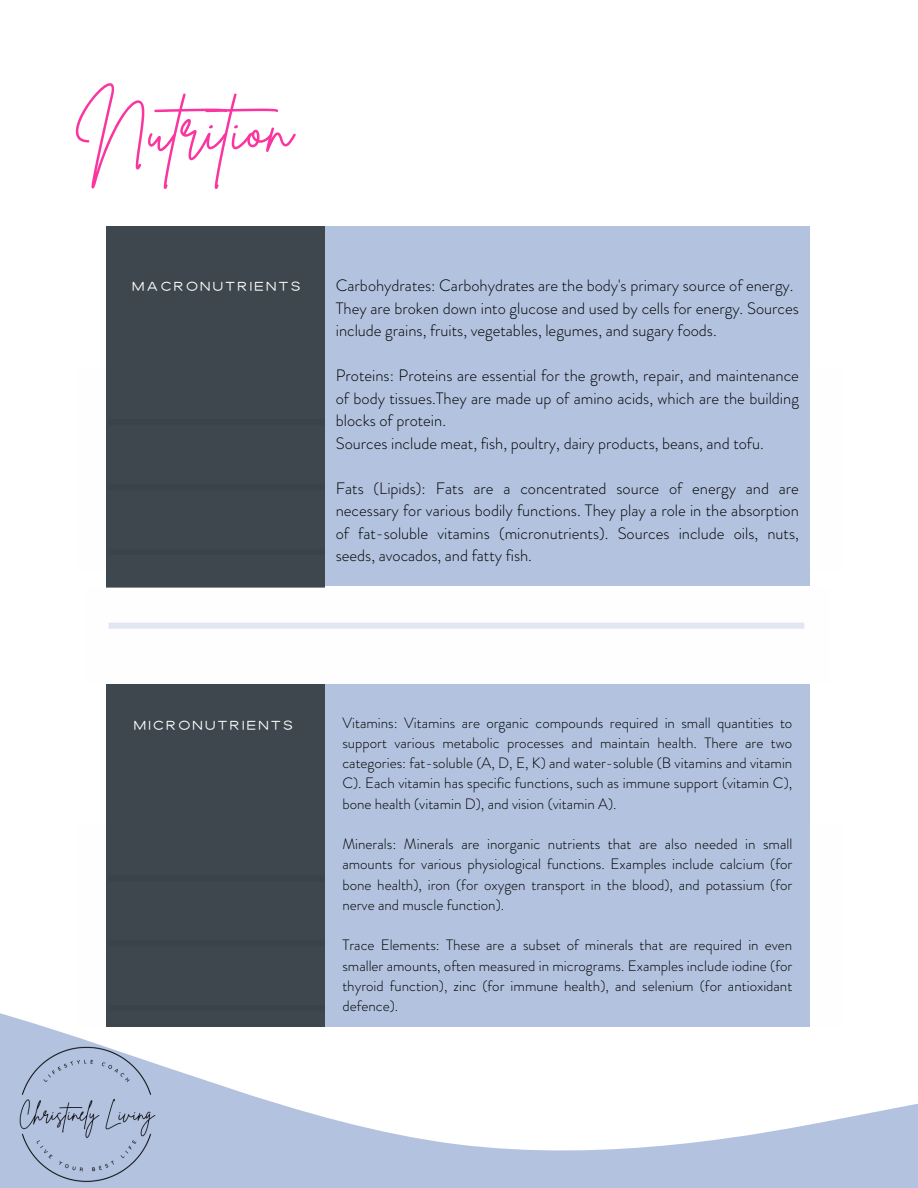
<style>
.page{position:relative;width:918px;height:1188px;background:#fff}
.page>*{position:absolute;margin:0;border:0;box-sizing:border-box;transform-origin:0 0}
.t1{font:64.95px "Brittany Signature";color:#fa35a0}
.t2{font:300 16.5px/22.5px "Brandon Grotesque";color:#000;text-align:justify}
.t3{font:300 15px/20.2px "Brandon Grotesque";color:#000;text-align:justify}
.t4{font:300 15px "Dallas";letter-spacing:.1em;color:#fff}
</style>
<div class="page">
<div style="left:107px;top:226px;width:218px;height:361px;background:#3d474d"></div>
<div style="left:325px;top:227px;width:484px;height:359px;background:#b3c3df"></div>
<svg style="left:0;top:1013px;width:918px;height:175px"></svg>
<svg style="left:76px;top:824px;width:767px;height:203px"></svg>
<div style="left:107px;top:684px;width:218px;height:343px;background:#3d474d"></div>
<div style="left:325px;top:684px;width:484px;height:343px;background:#b3c3df"></div>
<svg style="left:106px;top:587px;width:699px;height:41px"></svg>
<div style="left:109px;top:623px;width:695px;height:6px;background:#e0e7f2"></div>
<img style="left:16px;top:1045px;width:141px;height:141px">
<h1 class="t1" style="left:76px;top:87px;width:221px">Nutrition</h1>
<p class="t4" style="left:132px;top:276px;width:170px">MACRONUTRIENTS</p>
<p class="t2" style="left:336px;top:275px;width:459px">Carbohydrates: Carbohydrates are the body's primary source of energy.</p>
<p class="t2" style="left:336px;top:297px;width:465px">They are broken down into glucose and used by cells for energy. Sources include grains, fruits, vegetables, legumes, and sugary foods.</p>
<p class="t2" style="left:336px;top:365px;width:465px">Proteins: Proteins are essential for the growth, repair, and maintenance of body tissues.They are made up of amino acids, which are the building blocks of protein.</p>
<p class="t2" style="left:336px;top:432px;width:430px">Sources include meat, fish, poultry, dairy products, beans, and tofu.</p>
<p class="t2" style="left:336px;top:477px;width:465px">Fats (Lipids): Fats are a concentrated source of energy and are necessary for various bodily functions. They play a role in the absorption of fat-soluble vitamins (micronutrients). Sources include oils, nuts, seeds, avocados, and fatty fish.</p>
<p class="t4" style="left:134px;top:715px;width:161px">MICRONUTRIENTS</p>
<p class="t3" style="left:342px;top:712px;width:451px">Vitamins: Vitamins are organic compounds required in small quantities to support various metabolic processes and maintain health. There are two categories: fat-soluble (A, D, E, K) and water-soluble (B vitamins and vitamin C). Each vitamin has specific functions, such as immune support (vitamin C), bone health (vitamin D), and vision (vitamin A).</p>
<p class="t3" style="left:342px;top:834px;width:451px">Minerals: Minerals are inorganic nutrients that are also needed in small amounts for various physiological functions. Examples include calcium (for bone health), iron (for oxygen transport in the blood), and potassium (for nerve and muscle function).</p>
<p class="t3" style="left:342px;top:935px;width:451px">Trace Elements: These are a subset of minerals that are required in even smaller amounts, often measured in micrograms. Examples include iodine (for thyroid function), zinc (for immune health), and selenium (for antioxidant defence).</p>
</div>
